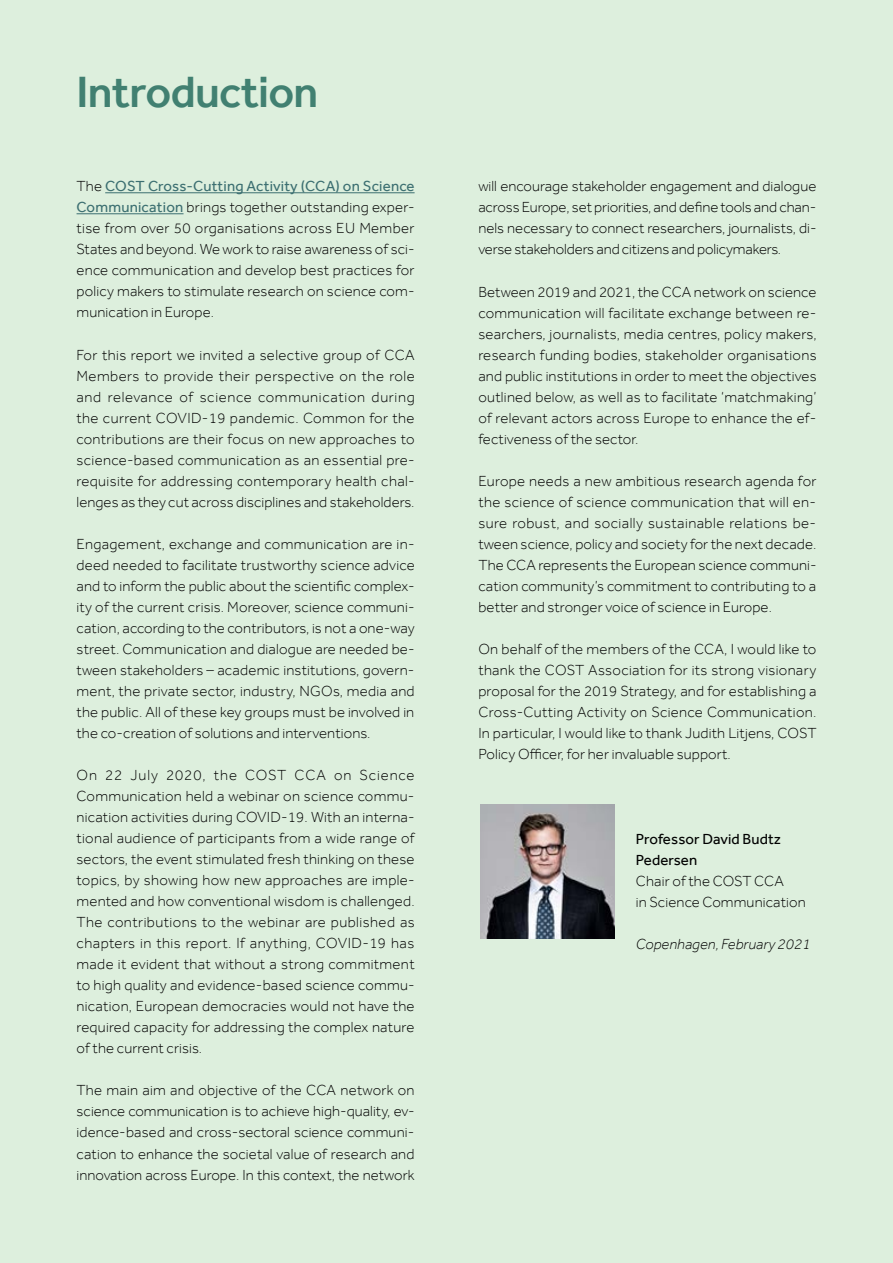
<style>
.page{position:relative;width:893px;height:1263px;background:#ddefdd}
.page>*{position:absolute;margin:0;border:0;box-sizing:border-box;transform-origin:0 0}
.t1{font:500 45px "Effra";letter-spacing:-.015em;color:#418071}
.t2{font:300 15px/21px "Effra";letter-spacing:.01em;color:#000;text-align:justify}
.t3{font:15px/21px "Effra";letter-spacing:.01em;color:#000}
.t4{font:italic 300 15px "Effra";letter-spacing:.01em;color:#000}
.s1{font-weight:400;color:#3c6f71}
</style>
<div class="page">
<hr style="left:105px;top:192px;width:310px;height:1px;background:#3c6f71">
<hr style="left:77px;top:213px;width:107px;height:1px;background:#3c6f71">
<img style="left:480px;top:804px;width:135px;height:134px">
<h1 class="t1" style="left:77px;top:65px;width:243px">Introduction</h1>
<p class="t2" style="left:77px;top:176px;width:340px">The <span class="s1">COST Cross-Cutting Activity (CCA) on Science Communication</span> brings together outstanding exper&shy;tise from over 50 organisations across EU Member States and beyond. We work to raise awareness of sci&shy;ence communication and develop best practices for policy makers to stimulate research on science com&shy;munication in Europe.</p>
<p class="t2" style="left:77px;top:344px;width:340px">For this report we invited a selective group of CCA Members to provide their perspective on the role and relevance of science communication during the current COVID-19 pandemic. Common for the contributions are their focus on new approaches to science-based communication as an essential pre&shy;requisite for addressing contemporary health chal&shy;lenges as they cut across disciplines and stakeholders.</p>
<p class="t2" style="left:77px;top:533px;width:340px">Engagement, exchange and communication are in&shy;deed needed to facilitate trustworthy science advice and to inform the public about the scientific complex&shy;ity of the current crisis. Moreover, science communi&shy;cation, according to the contributors, is not a one-way street. Communication and dialogue are needed be&shy;tween stakeholders – academic institutions, govern&shy;ment, the private sector, industry, NGOs, media and the public. All of these key groups must be involved in the co-creation of solutions and interventions.</p>
<p class="t2" style="left:77px;top:764px;width:340px">On 22 July 2020, the COST CCA on Science Communication held a webinar on science commu&shy;nication activities during COVID-19. With an interna&shy;tional audience of participants from a wide range of sectors, the event stimulated fresh thinking on these topics, by showing how new approaches are imple&shy;mented and how conventional wisdom is challenged.<br>The contributions to the webinar are published as chapters in this report. If anything, COVID-19 has made it evident that without a strong commitment to high quality and evidence-based science commu&shy;nication, European democracies would not have the required capacity for addressing the complex nature of the current crisis.</p>
<p class="t2" style="left:77px;top:1080px;width:340px">The main aim and objective of the CCA network on science communication is to achieve high-quality, ev&shy;idence-based and cross-sectoral science communi&shy;cation to enhance the societal value of research and innovation across Europe. In this context, the network</p>
<p class="t2" style="left:478px;top:176px;width:340px">will encourage stakeholder engagement and dialogue across Europe, set priorities, and define tools and chan&shy;nels necessary to connect researchers, journalists, di&shy;verse stakeholders and citizens and policymakers.</p>
<p class="t2" style="left:478px;top:281px;width:340px">Between 2019 and 2021, the CCA network on science communication will facilitate exchange between re&shy;searchers, journalists, media centres, policy makers, research funding bodies, stakeholder organisations and public institutions in order to meet the objectives outlined below, as well as to facilitate ‘matchmaking’ of relevant actors across Europe to enhance the ef&shy;fectiveness of the sector.</p>
<p class="t2" style="left:478px;top:470px;width:340px">Europe needs a new ambitious research agenda for the science of science communication that will en&shy;sure robust, and socially sustainable relations be&shy;tween science, policy and society for the next decade.<br>The CCA represents the European science communi&shy;cation community’s commitment to contributing to a better and stronger voice of science in Europe.</p>
<p class="t2" style="left:478px;top:638px;width:340px">On behalf of the members of the CCA, I would like to thank the COST Association for its strong visionary proposal for the 2019 Strategy, and for establishing a Cross-Cutting Activity on Science Communication.<br>In particular, I would like to thank Judith Litjens, COST Policy Officer, for her invaluable support.</p>
<p class="t3" style="left:636px;top:828px;width:147px">Professor David Budtz<br>Pedersen</p>
<p class="t2" style="left:636px;top:870px;width:171px">Chair of the COST CCA<br>in Science Communication</p>
<p class="t4" style="left:636px;top:935px;width:176px">Copenhagen, February 2021</p>
</div>
